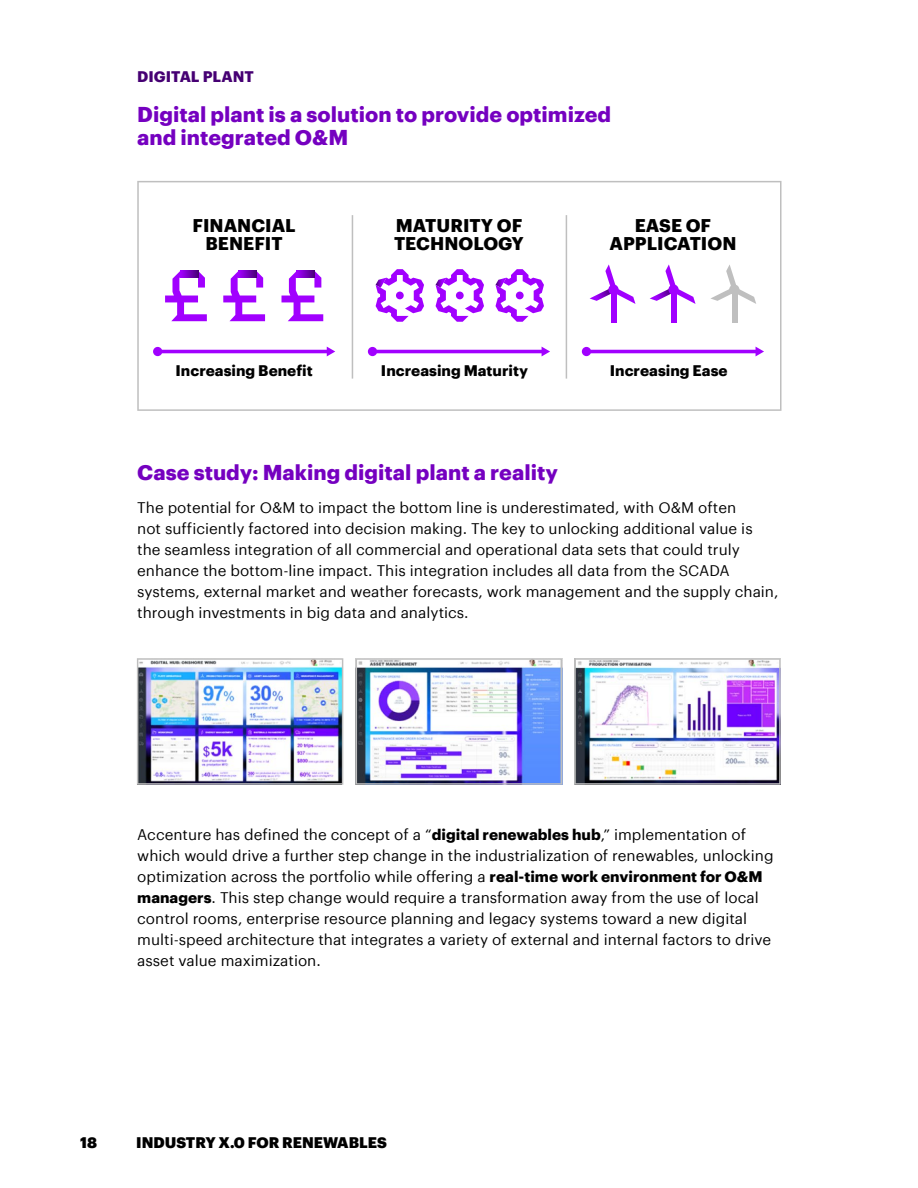
<style>
.page{position:relative;width:918px;height:1188px;background:#fff}
.page>*{position:absolute;margin:0;border:0;box-sizing:border-box;transform-origin:0 0}
.t1{font:700 21px/22.5px "Graphik";color:#7500c0}
.t2{font:700 18px/18px "Graphik";color:#000;text-align:center}
.t3{font:15px/21px "Graphik";color:#000}
.t4{font:700 15px "Graphik";color:#000}
.t5{font:900 15px "Graphik";color:#000}
.t6{font:700 15px "Graphik";color:#460073}
.s1{font-weight:700}
</style>
<div class="page">
<svg style="left:137px;top:181px;width:645px;height:230px"></svg>
<img style="left:137px;top:658px;width:206px;height:127px">
<img style="left:356px;top:658px;width:206px;height:127px">
<img style="left:574px;top:658px;width:207px;height:127px">
<p class="t6" style="left:137px;top:65px;width:118px">DIGITAL PLANT</p>
<h1 class="t1" style="left:137px;top:102px;width:475px">Digital plant is a solution to provide optimized and integrated O&amp;M</h1>
<p class="t2" style="left:193px;top:215px;width:105px">FINANCIAL<br>BENEFIT</p>
<p class="t2" style="left:394px;top:215px;width:131px;text-align:left">MATURITY OF<br>TECHNOLOGY</p>
<p class="t2" style="left:609px;top:215px;width:129px">EASE OF<br>APPLICATION</p>
<p class="t4" style="left:176px;top:359px;width:139px">Increasing Benefit</p>
<p class="t4" style="left:381px;top:359px;width:149px">Increasing Maturity</p>
<p class="t4" style="left:610px;top:359px;width:119px">Increasing Ease</p>
<h1 class="t1" style="left:137px;top:459px;width:422px">Case study: Making digital plant a reality</h1>
<p class="t3" style="left:137px;top:496px;width:643px">The potential for O&amp;M to impact the bottom line is underestimated, with O&amp;M often<br>not sufficiently factored into decision making. The key to unlocking additional value is the seamless integration of all commercial and operational data sets that could truly enhance the bottom-line impact. This integration includes all data from the SCADA systems, external market and weather forecasts, work management and the supply chain, through investments in big data and analytics.</p>
<p class="t3" style="left:137px;top:823px;width:638px">Accenture has defined the concept of a “<span class="s1">digital renewables hub</span>,” implementation of which would drive a further step change in the industrialization of renewables, unlocking optimization across the portfolio while offering a <span class="s1">real-time work environment for O&amp;M managers</span>. This step change would require a transformation away from the use of local control rooms, enterprise resource planning and legacy systems toward a new digital multi-speed architecture that integrates a variety of external and internal factors to drive asset value maximization.</p>
<p class="t5" style="left:80px;top:1131px;width:18px">18</p>
<p class="t5" style="left:136px;top:1131px;width:252px">INDUSTRY X.0 FOR RENEWABLES</p>
</div>
